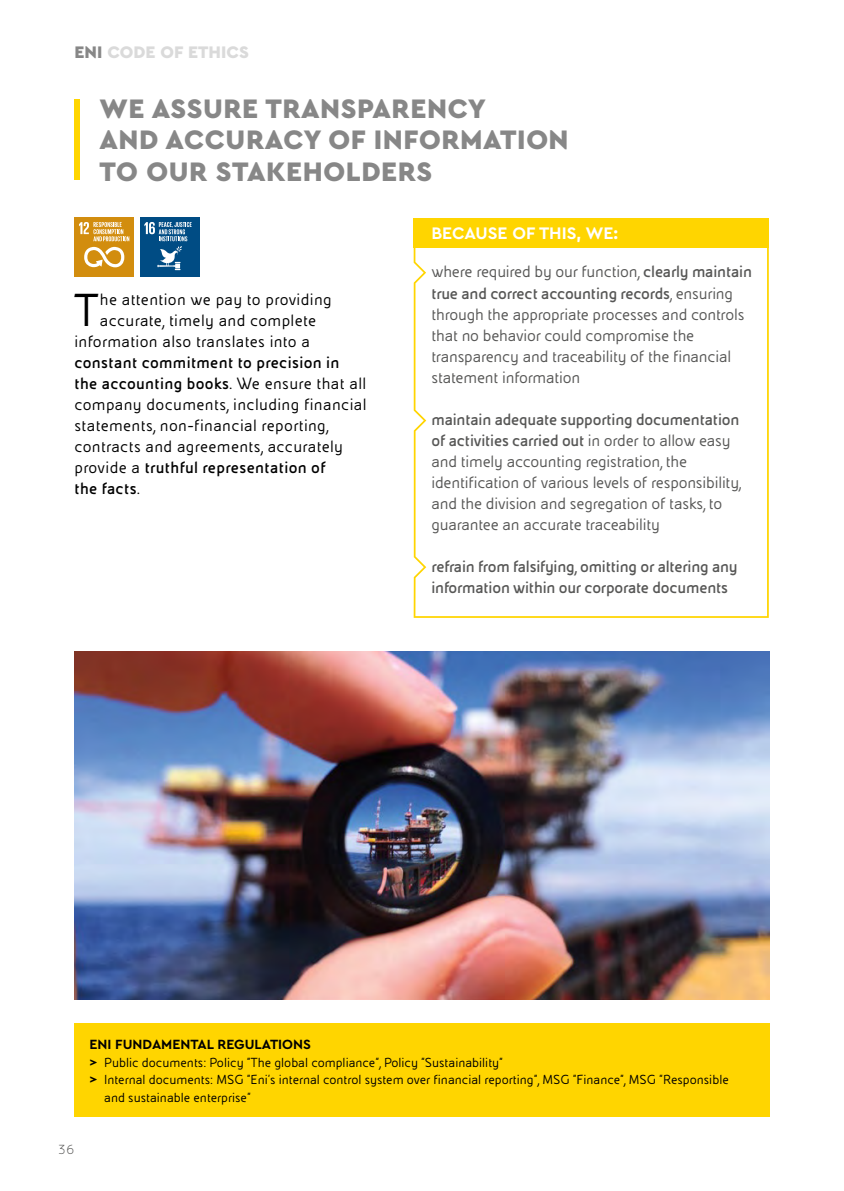
<style>
.page{position:relative;width:844px;height:1191px;background:#fff}
.page>*{position:absolute;margin:0;border:0;box-sizing:border-box;transform-origin:0 0}
.t1{font:49.18px "Eni Exp";color:#000}
.t2{font:900 28px/31.5px "Cera PRO";letter-spacing:.02em;color:#878787}
.t3{font:17.5px/21px "Eni Exp";letter-spacing:-.01em;color:#575756}
.t4{font:17.5px/21px "Eni Exp";letter-spacing:.02em;color:#000}
.t5{font:700 17.5px/21px "Eni Exp";letter-spacing:-.01em;color:#575756}
.t6{font:700 17.5px "Cera PRO";color:#fff}
.t7{font:900 17.5px "Cera PRO";color:#dadada}
.t8{font:14px "Eni Exp";color:#000}
.t9{font:700 14px "Cera PRO";color:#000}
.t10{font:300 14px "Eni Exp";color:#575756}
.s1{color:#878787}
.s2{font-weight:700}
.s3{font-family:"Cera PRO";font-weight:700}
</style>
<div class="page">
<div style="left:74px;top:99px;width:6px;height:81px;background:#ffd500"></div>
<div style="left:413px;top:218px;width:355px;height:29px;background:#ffd500"></div>
<svg style="left:413px;top:247px;width:355px;height:371px"></svg>
<img style="left:74px;top:651px;width:695px;height:348px">
<div style="left:74px;top:217px;width:60px;height:60px;background:#d28d0e"></div>
<svg style="left:84px;top:247px;width:40px;height:20px"></svg>
<svg style="left:79px;top:222px;width:50px;height:19px"></svg>
<div style="left:140px;top:217px;width:59px;height:60px;background:#004c84"></div>
<svg style="left:144px;top:222px;width:48px;height:48px"></svg>
<div style="left:74px;top:1023px;width:695px;height:93px;background:#ffd500"></div>
<p class="t7" style="left:74px;top:40px;width:176px"><span class="s1">ENI</span> CODE OF ETHICS</p>
<h2 class="t2" style="left:99px;top:92px;width:470px">WE ASSURE TRANSPARENCY<br>AND ACCURACY OF INFORMATION<br>TO OUR STAKEHOLDERS</h2>
<h1 class="t1" style="left:73px;top:286px;width:27px">T</h1>
<p class="t4" style="left:100px;top:289px;width:233px">he attention we pay to providing</p>
<p class="t4" style="left:100px;top:310px;width:218px">accurate, timely and complete</p>
<p class="t4" style="left:74px;top:331px;width:237px">information also translates into a</p>
<p class="t4" style="left:74px;top:352px;width:293px"><span class="s2">constant commitment to precision in the accounting books</span>. We ensure that all company documents, including financial statements, non-financial reporting, contracts and agreements, accurately provide a <span class="s2">truthful representation of<br>the facts</span>.</p>
<p class="t6" style="left:431px;top:221px;width:188px">BECAUSE OF THIS, WE:</p>
<p class="t3" style="left:431px;top:262px;width:322px">where required by our function, <span class="s2">clearly maintain true and correct accounting records</span>, ensuring through the appropriate processes and controls that no behavior could compromise the transparency and traceability of the financial statement information</p>
<p class="t3" style="left:431px;top:409px;width:311px"><span class="s2">maintain adequate supporting documentation of activities carried out</span> in order to allow easy and timely accounting registration, the identification of various levels of responsibility, and the division and segregation of tasks, to guarantee an accurate traceability</p>
<p class="t5" style="left:431px;top:555px;width:308px">refrain from falsifying, omitting or altering any information within our corporate documents</p>
<p class="t10" style="left:58px;top:1142px;width:18px">36</p>
<p class="t9" style="left:89px;top:1035px;width:223px">ENI FUNDAMENTAL REGULATIONS</p>
<p class="t8" style="left:89px;top:1055px;width:415px"><span class="s3">&gt;</span> Public documents: Policy "The global compliance", Policy "Sustainability"</p>
<p class="t8" style="left:89px;top:1072px;width:640px"><span class="s3">&gt;</span> Internal documents: MSG "Eni’s internal control system over financial reporting", MSG "Finance", MSG "Responsible</p>
<p class="t8" style="left:104px;top:1090px;width:148px">and sustainable enterprise”</p>
</div>
